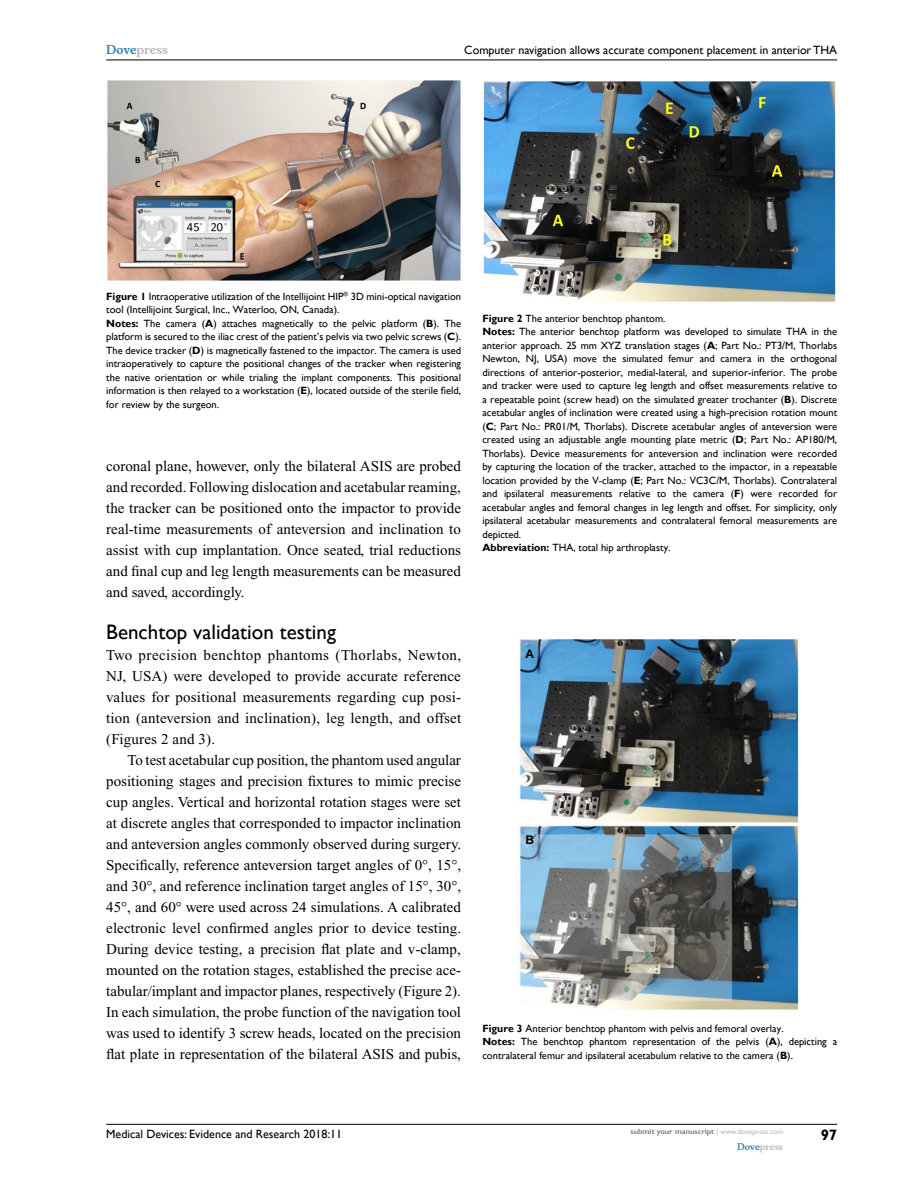
<style>
.page{position:relative;width:918px;height:1188px;background:#fff}
.page>*{position:absolute;margin:0;border:0;box-sizing:border-box;transform-origin:0 0}
.t1{font:21px "Gill Sans";color:#000}
.t2{font:15px/21px "Times New Roman";color:#000;text-align:justify}
.t3{font:700 15px "Gill Sans";color:#000}
.t4{font:12px "Gill Sans";color:#000}
.t5{font:700 12px "Musee";color:#b8babc}
.t6{font:700 12px "Arial";color:#000}
.t7{font:10.5px/13.5px "Gill Sans";color:#000}
.t8{font:700 9px "Musee";color:#b8babc}
.t9{font:700 7.5px "Gill Sans";color:#808285}
.s1{color:#3785ad}
.s2{font-weight:700}
.s3{font-weight:400;color:#b8babc}
</style>
<div class="page">
<hr style="left:106px;top:1124px;width:731px;height:1px;background:#000">
<hr style="left:106px;top:60px;width:731px;height:1px;background:#000">
<img style="left:107px;top:81px;width:353px;height:200px">
<img style="left:483px;top:81px;width:353px;height:221px">
<img style="left:519px;top:639px;width:281px;height:371px">
<p class="t5" style="left:106px;top:43px;width:63px"><span class="s1">Dove</span>press</p>
<p class="t4" style="left:464px;top:43px;width:374px">Computer navigation allows accurate component placement in anterior THA</p>
<p class="t7" style="left:106px;top:290px;width:356px"><span class="s2">Figure 1</span> Intraoperative utilization of the Intellijoint HIP<sup>®</sup> 3D mini-optical navigation tool (Intellijoint Surgical, Inc., Waterloo, ON, Canada).<br><span class="s2">Notes:</span> The camera (<span class="s2">A</span>) attaches magnetically to the pelvic platform (<span class="s2">B</span>). The platform is secured to the iliac crest of the patient’s pelvis via two pelvic screws (<span class="s2">C</span>).<br>The device tracker (<span class="s2">D</span>) is magnetically fastened to the impactor. The camera is used intraoperatively to capture the positional changes of the tracker when registering the native orientation or while trialing the implant components. This positional information is then relayed to a workstation (<span class="s2">E</span>), located outside of the sterile field, for review by the surgeon.</p>
<p class="t2" style="left:106px;top:455px;width:356px">coronal plane, however, only the bilateral ASIS are probed and recorded. Following dislocation and acetabular reaming, the tracker can be positioned onto the impactor to provide real-time measurements of anteversion and inclination to assist with cup implantation. Once seated, trial reductions and final cup and leg length measurements can be measured and saved, accordingly.</p>
<h1 class="t1" style="left:106px;top:619px;width:231px">Benchtop validation testing</h1>
<p class="t2" style="left:106px;top:644px;width:357px">Two precision benchtop phantoms (Thorlabs, Newton, NJ, USA) were developed to provide accurate reference values for positional measurements regarding cup posi&shy;tion (anteversion and inclination), leg length, and offset (Figures 2 and 3).</p>
<p class="t2" style="left:106px;top:749px;width:356px;text-indent:21px">To test acetabular cup position, the phantom used angular positioning stages and precision fixtures to mimic precise cup angles. Vertical and horizontal rotation stages were set at discrete angles that corresponded to impactor inclination and anteversion angles commonly observed during surgery.<br>Specifically, reference anteversion target angles of 0°, 15°, and 30°, and reference inclination target angles of 15°, 30°, 45°, and 60° were used across 24 simulations. A calibrated electronic level confirmed angles prior to device testing.<br>During device testing, a precision flat plate and v-clamp, mounted on the rotation stages, established the precise ace&shy;tabular/implant and impactor planes, respectively (Figure 2).<br>In each simulation, the probe function of the navigation tool was used to identify 3 screw heads, located on the precision flat plate in representation of the bilateral ASIS and pubis,</p>
<p class="t7" style="left:482px;top:312px;width:356px"><span class="s2">Figure 2</span> The anterior benchtop phantom.<br><span class="s2">Notes:</span> The anterior benchtop platform was developed to simulate THA in the anterior approach. 25 mm XYZ translation stages (<span class="s2">A</span>; Part No.: PT3/M, Thorlabs Newton, NJ, USA) move the simulated femur and camera in the orthogonal directions of anterior-posterior, medial-lateral, and superior-inferior. The probe and tracker were used to capture leg length and offset measurements relative to a repeatable point (screw head) on the simulated greater trochanter (<span class="s2">B</span>). Discrete acetabular angles of inclination were created using a high-precision rotation mount (<span class="s2">C</span>; Part No.: PR01/M, Thorlabs). Discrete acetabular angles of anteversion were created using an adjustable angle mounting plate metric (<span class="s2">D</span>; Part No.: AP180/M, Thorlabs). Device measurements for anteversion and inclination were recorded by capturing the location of the tracker, attached to the impactor, in a repeatable location provided by the V-clamp (<span class="s2">E</span>; Part No.: VC3C/M, Thorlabs). Contralateral and ipsilateral measurements relative to the camera (<span class="s2">F</span>) were recorded for acetabular angles and femoral changes in leg length and offset. For simplicity, only ipsilateral acetabular measurements and contralateral femoral measurements are depicted.<br><span class="s2">Abbreviation:</span> THA, total hip arthroplasty.</p>
<p class="t6" style="left:525px;top:646px;width:10px">A</p>
<p class="t6" style="left:525px;top:832px;width:10px">B</p>
<p class="t7" style="left:482px;top:1021px;width:356px"><span class="s2">Figure 3</span> Anterior benchtop phantom with pelvis and femoral overlay.<br><span class="s2">Notes:</span> The benchtop phantom representation of the pelvis (<span class="s2">A</span>), depicting a contralateral femur and ipsilateral acetabulum relative to the camera (<span class="s2">B</span>).</p>
<p class="t4" style="left:106px;top:1127px;width:237px">Medical Devices: Evidence and Research 2018:11</p>
<p class="t9" style="left:631px;top:1127px;width:154px">submit your manuscript <span class="s3">| www.dovepress.com</span></p>
<p class="t8" style="left:737px;top:1141px;width:48px"><span class="s1">Dove</span>press</p>
<h2 class="t3" style="left:821px;top:1126px;width:18px">97</h2>
</div>
